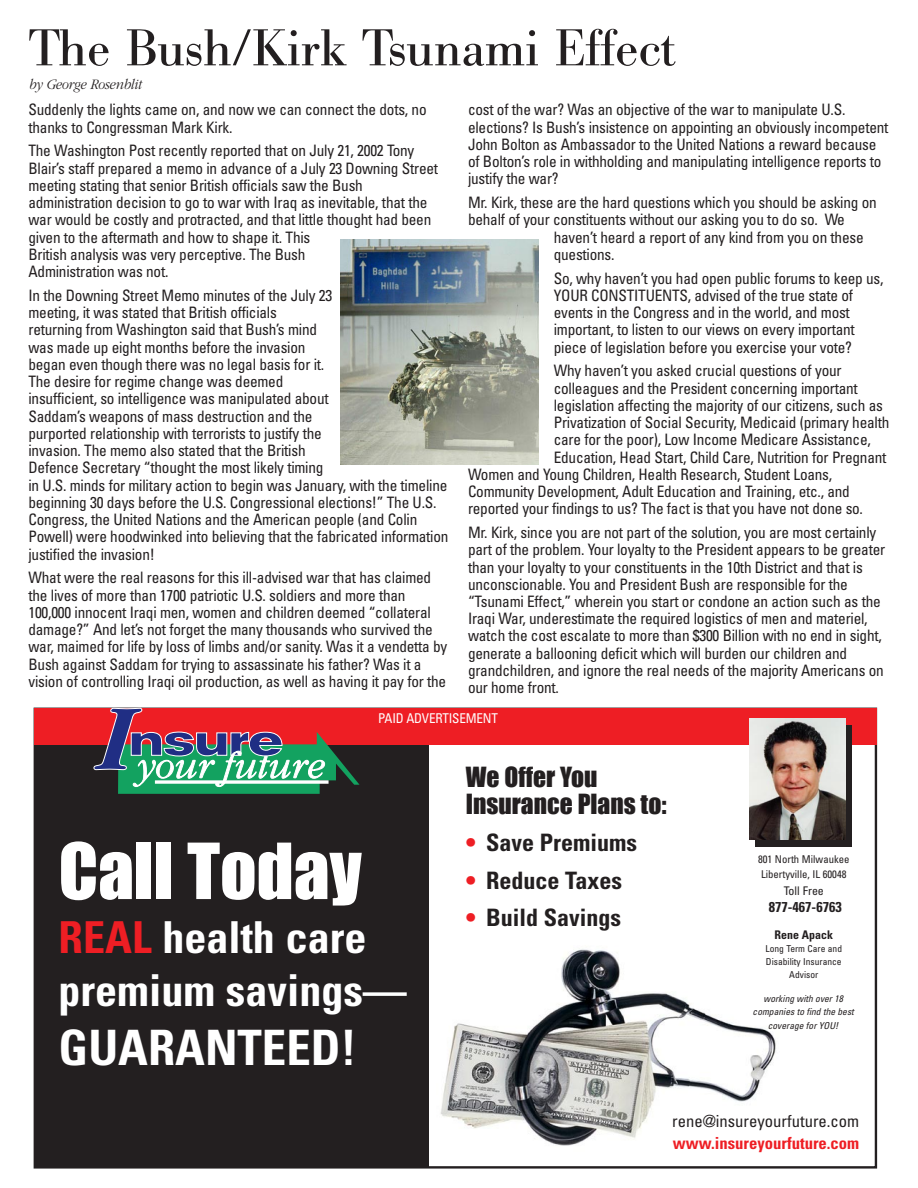
<style>
.page{position:relative;width:918px;height:1188px;background:#fff}
.page>*{position:absolute;margin:0;border:0;box-sizing:border-box;transform-origin:0 0}
.t1{font:71.4px "Impact";color:#fff}
.t2{font:51px "Bodoni BE";color:#231f20}
.t3{font:700 condensed 48.75px "Univers";color:#fff}
.t4{font:700 condensed 44.1px/53.6px "Univers";color:#fff}
.t5{font:25.5px/27px "Impact";color:#231f20}
.t6{font:700 condensed 24px "Univers";color:#231f20}
.t7{font:condensed 16.65px "Univers";color:#231f20}
.t8{font:700 condensed 16.65px "Univers";color:#ee1e24}
.t9{font:condensed 15.75px/17.2px "Univers";letter-spacing:-.015em;color:#231f20}
.t10{font:italic 300 15px "Garamond";letter-spacing:-.015em;color:#231f20;scale:.92 1}
.t11{font:700 condensed 14.25px "Univers";color:#231f20}
.t12{font:condensed 13.5px "Univers";letter-spacing:-.015em;color:#fff}
.t13{font:700 condensed 11.85px "Univers";color:#231f20}
.t14{font:condensed 11.85px "Univers";color:#231f20}
.t15{font:condensed 10.65px/15.5px "Univers";color:#231f20}
.t16{font:italic condensed 9.45px/13px "Univers";color:#231f20;text-align:center}
.t17{font:condensed 9.45px/13px "Univers";color:#231f20;text-align:center}
.s1{color:#ee1e24}
</style>
<div class="page">
<img style="left:340px;top:239px;width:199px;height:225px">
<div style="left:34px;top:713px;width:395px;height:455px;background:#231f20"></div>
<img style="left:440px;top:949px;width:336px;height:197px">
<div style="left:34px;top:708px;width:842px;height:36px;background:#ee1e24"></div>
<svg style="left:93px;top:707px;width:267px;height:87px"></svg>
<svg style="left:155px;top:780px;width:174px;height:4px"></svg>
<div style="left:670px;top:1113px;width:191px;height:44px;background:#fff"></div>
<div style="left:755px;top:725px;width:96px;height:122px;background:#231f20"></div>
<img style="left:749px;top:718px;width:96px;height:122px">
<h2 class="t2" style="left:28px;top:29px;width:649px">The Bush/Kirk Tsunami Effect</h2>
<p class="t10" style="left:28px;top:79px;width:124px">by George Rosenblit</p>
<p class="t9" style="left:28px;top:103px;width:400px">Suddenly the lights came on, and now we can connect the dots, no thanks to Congressman Mark Kirk.</p>
<p class="t9" style="left:28px;top:144px;width:411px">The Washington Post recently reported that on July 21, 2002 Tony Blair’s staff prepared a memo in advance of a July 23 Downing Street meeting stating that senior British officials saw the Bush administration decision to go to war with Iraq as inevitable, that the war would be costly and protracted, and that little thought had been given to the aftermath and how to shape it. This<br>British analysis was very perceptive. The Bush<br>Administration was not.</p>
<p class="t9" style="left:29px;top:288px;width:422px">In the Downing Street Memo minutes of the July 23<br>meeting, it was stated that British officials<br>returning from Washington said that Bush’s mind<br>was made up eight months before the invasion<br>began even though there was no legal basis for it.<br>The desire for regime change was deemed<br>insufficient, so intelligence was manipulated about<br>Saddam’s weapons of mass destruction and the<br>purported relationship with terrorists to justify the<br>invasion. The memo also stated that the British<br>Defence Secretary “thought the most likely timing<br>in U.S. minds for military action to begin was January, with the timeline beginning 30 days before the U.S. Congressional elections!” The U.S.<br>Congress, the United Nations and the American people (and Colin Powell) were hoodwinked into believing that the fabricated information justified the invasion!</p>
<p class="t9" style="left:29px;top:571px;width:420px">What were the real reasons for this ill-advised war that has claimed the lives of more than 1700 patriotic U.S. soldiers and more than 100,000 innocent Iraqi men, women and children deemed “collateral damage?” And let’s not forget the many thousands who survived the war, maimed for life by loss of limbs and/or sanity. Was it a vendetta by Bush against Saddam for trying to assassinate his father? Was it a vision of controlling Iraqi oil production, as well as having it pay for the</p>
<p class="t9" style="left:468px;top:103px;width:422px">cost of the war? Was an objective of the war to manipulate U.S. elections? Is Bush’s insistence on appointing an obviously incompetent John Bolton as Ambassador to the United Nations a reward because of Bolton’s role in withholding and manipulating intelligence reports to justify the war?</p>
<p class="t9" style="left:468px;top:195px;width:410px">Mr. Kirk, these are the hard questions which you should be asking on</p>
<p class="t9" style="left:468px;top:213px;width:378px">behalf of your constituents without our asking you to do so. We</p>
<p class="t9" style="left:554px;top:230px;width:311px">haven’t heard a report of any kind from you on these</p>
<p class="t9" style="left:554px;top:247px;width:62px">questions.</p>
<p class="t9" style="left:554px;top:271px;width:331px">So, why haven’t you had open public forums to keep us, YOUR CONSTITUENTS, advised of the true state of events in the Congress and in the world, and most important, to listen to our views on every important piece of legislation before you exercise your vote?</p>
<p class="t9" style="left:554px;top:363px;width:289px">Why haven’t you asked crucial questions of your</p>
<p class="t9" style="left:554px;top:381px;width:306px">colleagues and the President concerning important</p>
<p class="t9" style="left:554px;top:398px;width:331px">legislation affecting the majority of our citizens, such as</p>
<p class="t9" style="left:554px;top:415px;width:337px">Privatization of Social Security, Medicaid (primary health</p>
<p class="t9" style="left:554px;top:432px;width:318px">care for the poor), Low Income Medicare Assistance,</p>
<p class="t9" style="left:554px;top:450px;width:334px">Education, Head Start, Child Care, Nutrition for Pregnant</p>
<p class="t9" style="left:468px;top:467px;width:366px">Women and Young Children, Health Research, Student Loans,</p>
<p class="t9" style="left:468px;top:484px;width:383px">Community Development, Adult Education and Training, etc., and</p>
<p class="t9" style="left:468px;top:501px;width:397px">reported your findings to us? The fact is that you have not done so.</p>
<p class="t9" style="left:468px;top:525px;width:419px">Mr. Kirk, since you are not part of the solution, you are most certainly part of the problem. Your loyalty to the President appears to be greater than your loyalty to your constituents in the 10th District and that is unconscionable. You and President Bush are responsible for the “Tsunami Effect,” wherein you start or condone an action such as the Iraqi War, underestimate the required logistics of men and materiel, watch the cost escalate to more than $300 Billion with no end in sight, generate a ballooning deficit which will burden our children and grandchildren, and ignore the real needs of the majority Americans on our home front.</p>
<p class="t12" style="left:378px;top:713px;width:121px">PAID ADVERTISEMENT</p>
<h1 class="t1" style="left:59px;top:848px;width:305px">Call Today</h1>
<h3 class="t4" style="left:59px;top:915px;width:350px"><span class="s1">REAL</span> health care premium savings—</h3>
<h3 class="t3" style="left:59px;top:1029px;width:300px">GUARANTEED!</h3>
<h3 class="t5" style="left:466px;top:765px;width:202px">We Offer You<br>Insurance Plans to:</h3>
<h3 class="t6" style="left:466px;top:834px;width:173px"><span class="s1">•</span> Save Premiums</h3>
<h3 class="t6" style="left:466px;top:872px;width:158px"><span class="s1">•</span> Reduce Taxes</h3>
<h3 class="t6" style="left:466px;top:909px;width:157px"><span class="s1">•</span> Build Savings</h3>
<p class="t15" style="left:758px;top:852px;width:93px">801 North Milwaukee<br>Libertyville, IL 60048</p>
<p class="t14" style="left:784px;top:887px;width:42px">Toll Free</p>
<p class="t11" style="left:769px;top:902px;width:74px">877-467-6763</p>
<p class="t13" style="left:775px;top:931px;width:60px">Rene Apack</p>
<p class="t17" style="left:766px;top:943px;width:78px">Long Term Care and<br>Disability Insurance<br>Advisor</p>
<p class="t16" style="left:753px;top:993px;width:105px">working with over18 companies to find the best coverage forYOU!</p>
<p class="t7" style="left:672px;top:1115px;width:189px">rene@insureyourfuture.com</p>
<p class="t8" style="left:673px;top:1137px;width:188px">www.insureyourfuture.com</p>
</div>
